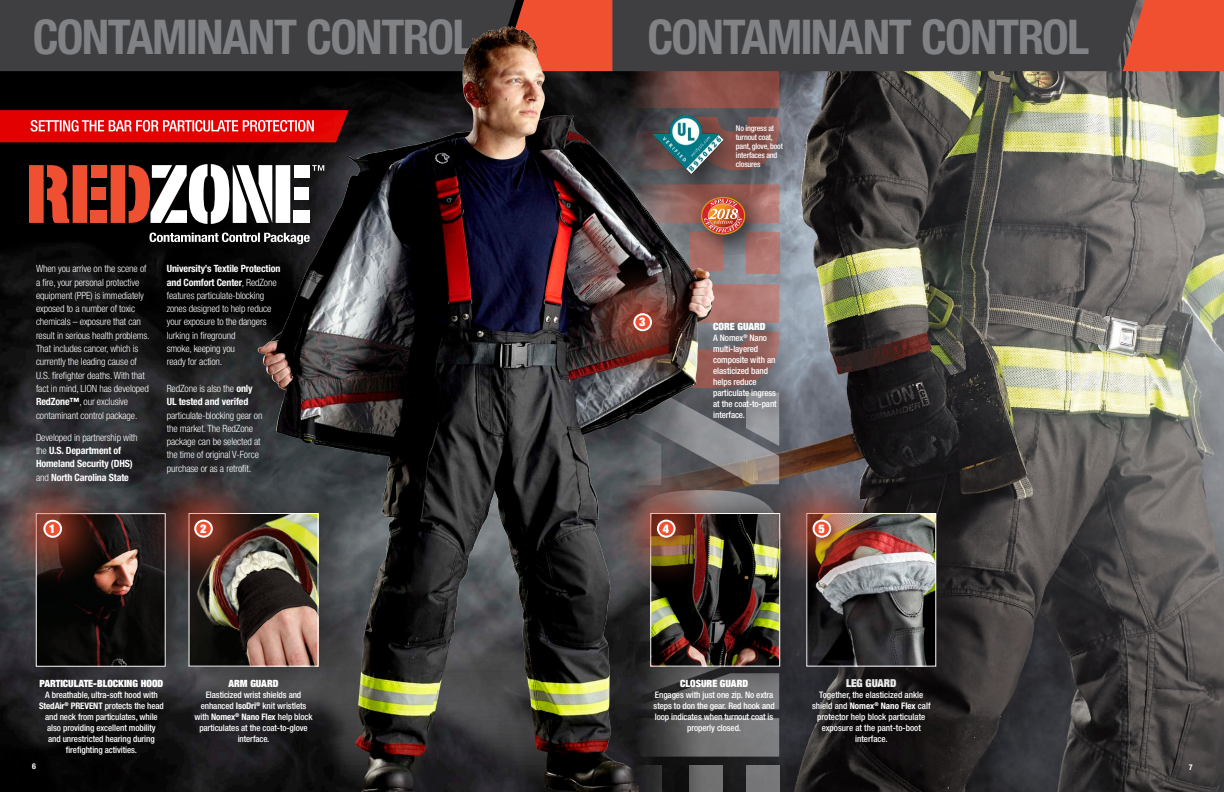
<style>
.page{position:relative;width:1224px;height:792px;background:#fff}
.page>*{position:absolute;margin:0;border:0;box-sizing:border-box;transform-origin:0 0}
.LION_Main_Head_R-P{font:700 condensed 48px "Helvetica Neue LT Std";letter-spacing:-.035em;color:#808285}
.t1{font:900 condensed 12px "Helvetica Neue LT Std";color:#fff}
.t2{font:900 condensed 11px "Helvetica Neue LT Std";color:#fff}
.t3{font:300 condensed 10px/13.3px "Helvetica Neue LT Std";letter-spacing:-.01em;color:#fff}
.t4{font:700 condensed 10px/13.3px "Helvetica Neue LT Std";letter-spacing:-.01em;color:#fff}
.t5{font:900 condensed 10px "Helvetica Neue LT Std";color:#fff}
.t6{font:500 condensed 9px/11px "Helvetica Neue LT Std";letter-spacing:-.01em;color:#fff;text-align:center}
.t7{font:500 condensed 8px/9px "Helvetica Neue LT Std";letter-spacing:-.025em;color:#fff}
.t8{font:700 condensed 8px "Helvetica Neue LT Std";color:#fff}
.s1{font-weight:700}
.s2{font-weight:300}
.s3{font-size:10.8px}
</style>
<div class="page">
<img style="left:811px;top:244px;width:413px;height:548px">
<img style="left:0;top:244px;width:811px;height:548px">
<div style="left:746px;top:232px;width:33px;height:42px;background:#b37974"></div>
<svg style="left:724px;top:697px;width:55px;height:12px"></svg>
<div style="left:746px;top:765px;width:33px;height:27px;background:#777779"></div>
<div style="left:724px;top:718px;width:55px;height:39px;background:#7a7a7d"></div>
<svg style="left:724px;top:284px;width:55px;height:33px;background:#b27974"></svg>
<svg style="left:724px;top:432px;width:58px;height:51px;background:#8c8785"></svg>
<img style="left:196px;top:244px;width:528px;height:548px">
<div style="left:786px;top:483px;width:190px;height:214px;background:#231f20;opacity:.75"></div>
<img style="left:820px;top:515px;width:114px;height:149px">
<div style="left:807px;top:513px;width:129px;height:153px;border:1px solid #fff"></div>
<div style="left:630px;top:483px;width:190px;height:214px;background:#231f20;opacity:.75"></div>
<img style="left:652px;top:515px;width:126px;height:149px">
<div style="left:650px;top:513px;width:130px;height:153px;border:1px solid #fff"></div>
<div style="left:604px;top:466px;width:125px;height:125px;background:#ef5032;opacity:.9"></div>
<div style="left:658px;top:521px;width:17px;height:16px;background:#ef5032;border-radius:50%"></div>
<div style="left:657px;top:520px;width:19px;height:18px;border:2px solid #fff;border-radius:50%"></div>
<div style="left:759px;top:466px;width:126px;height:125px;background:#ef5032;opacity:.9"></div>
<div style="left:814px;top:521px;width:16px;height:16px;background:#ef5032;border-radius:50%"></div>
<div style="left:813px;top:520px;width:18px;height:18px;border:2px solid #fff;border-radius:50%"></div>
<div style="left:580px;top:260px;width:126px;height:125px;background:#ef5032;opacity:.9"></div>
<div style="left:634px;top:314px;width:17px;height:16px;background:#ef5032;border-radius:50%"></div>
<div style="left:633px;top:313px;width:19px;height:18px;border:2px solid #fff;border-radius:50%"></div>
<div style="left:31px;top:498px;width:160px;height:184px;background:#231f20;opacity:.75"></div>
<img style="left:38px;top:515px;width:120px;height:150px">
<div style="left:36px;top:513px;width:129px;height:154px;border:1px solid #fff"></div>
<div style="left:0;top:466px;width:116px;height:125px;background:#ef5032;opacity:.9"></div>
<div style="left:44px;top:521px;width:17px;height:16px;background:#ef5032;border-radius:50%"></div>
<div style="left:43px;top:520px;width:19px;height:18px;border:2px solid #fff;border-radius:50%"></div>
<div style="left:158px;top:473px;width:211px;height:234px;background:#231f20;opacity:.75"></div>
<img style="left:191px;top:515px;width:125px;height:149px">
<div style="left:189px;top:513px;width:129px;height:153px;border:1px solid #fff"></div>
<div style="left:141px;top:466px;width:125px;height:125px;background:#ef5032;opacity:.9"></div>
<div style="left:195px;top:521px;width:17px;height:16px;background:#ef5032;border-radius:50%"></div>
<div style="left:194px;top:520px;width:19px;height:18px;border:2px solid #fff;border-radius:50%"></div>
<div style="left:689px;top:185px;width:76px;height:70px;background:#231f20;opacity:.75"></div>
<img style="left:0;top:0;width:1224px;height:244px">
<div style="left:639px;top:99px;width:114px;height:104px;background:#231f20;opacity:.75"></div>
<img style="left:654px;top:116px;width:69px;height:58px">
<div style="left:729px;top:119px;width:66px;height:62px;background:#231f20;opacity:.75"></div>
<div style="left:712px;top:317px;width:82px;height:115px;background:#231f20;opacity:.75"></div>
<p class="LION_Main_Head_R-P" style="left:33px;top:8px;width:443px">CONTAMINANT CONTROL</p>
<p class="t3" style="left:36px;top:262px;width:112px">When you arrive on the scene of</p>
<p class="t3" style="left:36px;top:275px;width:115px">a fire, your personal protective equipment (PPE) is immediately exposed to a number of toxic chemicals – exposure that can result in serious health problems.</p>
<p class="t3" style="left:36px;top:342px;width:114px">That includes cancer, which is currently the leading cause of<br>U.S. firefighter deaths. With that fact in mind, LION has developed<br><span class="s1">RedZone™</span>, our exclusive contaminant control package.</p>
<p class="t4" style="left:36px;top:430px;width:103px"><span class="s2">Developed in partnership with the</span> U.S. Department of<br>Homeland Security (DHS)</p>
<p class="t4" style="left:36px;top:470px;width:94px"><span class="s2">and</span> North Carolina State</p>
<p class="t1" style="left:49px;top:521px;width:8px">1</p>
<p class="t4" style="left:167px;top:262px;width:115px">University’s Textile Protection and Comfort Center<span class="s2">, RedZone features particulate-blocking</span></p>
<p class="t3" style="left:167px;top:302px;width:106px">zones designed to help reduce</p>
<p class="t3" style="left:167px;top:315px;width:101px">your exposure to the dangers</p>
<p class="t3" style="left:167px;top:328px;width:70px">lurking in fireground</p>
<p class="t3" style="left:167px;top:342px;width:70px">smoke, keeping you</p>
<p class="t3" style="left:167px;top:355px;width:57px">ready for action.</p>
<p class="t3" style="left:167px;top:382px;width:87px">RedZone is also the <span class="s1">only</span></p>
<p class="t4" style="left:167px;top:395px;width:83px">UL tested and verifed</p>
<p class="t3" style="left:167px;top:408px;width:97px">particulate-blocking gear on</p>
<p class="t3" style="left:167px;top:422px;width:95px">the market. The RedZone package can be selected at the time of original V-Force</p>
<p class="t3" style="left:167px;top:462px;width:86px">purchase or as a retrofit<span class="s3">.</span></p>
<p class="t1" style="left:200px;top:521px;width:8px">2</p>
<p class="t5" style="left:40px;top:677px;width:125px">PARTICULATE-BLOCKING HOOD</p>
<p class="t6" style="left:39px;top:689px;width:126px">A breathable, ultra-soft hood with <span class="s1">StedAir</span><sup>®</sup> <span class="s1">PREVENT</span> protects the head and neck from particulates, while also providing excellent mobility<br>and unrestricted hearing during firefighting activities.</p>
<p class="t5" style="left:229px;top:677px;width:52px">ARM GUARD</p>
<p class="t6" style="left:194px;top:689px;width:120px">Elasticized wrist shields and enhanced <span class="s1">IsoDri</span><sup>®</sup> knit wristlets with <span class="s1">Nomex</span><sup>®</sup> <span class="s1">Nano Flex</span> help block particulates at the coat-to-glove interface.</p>
<p class="LION_Main_Head_R-P" style="left:648px;top:8px;width:443px">CONTAMINANT CONTROL</p>
<p class="t7" style="left:736px;top:124px;width:49px">No ingress at turnout coat, pant, glove, boot interfaces and closures</p>
<p class="t1" style="left:639px;top:314px;width:8px">3</p>
<p class="t5" style="left:713px;top:320px;width:54px">CORE GUARD</p>
<p class="t6" style="left:713px;top:332px;width:65px;text-align:left">A Nomex<sup>®</sup> Nano multi-layered composite with an elasticized band helps reduce particulate ingress at the coat-to-pant interface.</p>
<p class="t1" style="left:663px;top:521px;width:8px">4</p>
<p class="t1" style="left:818px;top:521px;width:8px">5</p>
<p class="t5" style="left:680px;top:677px;width:69px">CLOSURE GUARD</p>
<p class="t6" style="left:654px;top:689px;width:123px">Engages with just one zip. No extra steps to don the gear. Red hook and loop indicates when turnout coat is properly closed.</p>
<p class="t2" style="left:846px;top:676px;width:52px">LEG GUARD</p>
<p class="t6" style="left:812px;top:689px;width:120px">Together, the elasticized ankle shield and <span class="s1">Nomex</span><sup>®</sup> <span class="s1">Nano Flex</span> calf protector help block particulate exposure at the pant-to-boot interface.</p>
<p class="t8" style="left:32px;top:761px;width:5px">6</p>
<p class="t8" style="left:1189px;top:762px;width:5px">7</p>
</div>
